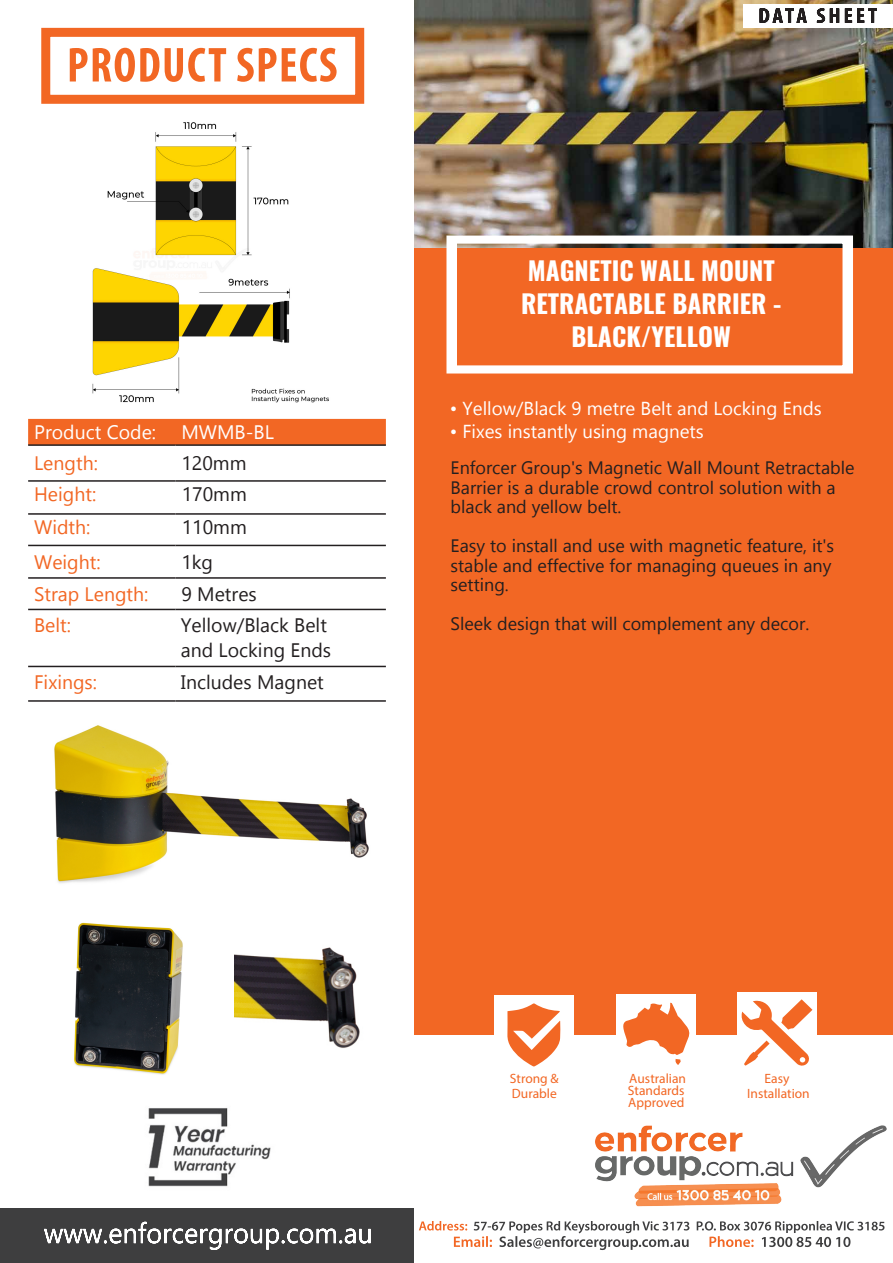
<style>
.page{position:relative;width:893px;height:1263px;background:#fff}
.page>*{position:absolute;margin:0;border:0;box-sizing:border-box;transform-origin:0 0}
.t1{font:700 25.5px/33.2px "Oswald";color:#fff;text-align:center}
.t2{font:19.5px "Gadugi";color:#231f20}
.t3{font:19.5px "Gadugi";color:#f26724}
.t4{font:19.5px "Gadugi";color:#fff}
.t5{font:18.75px "Gadugi";color:#fff}
.t6{font:18px/19.5px "Gadugi";color:#231f20}
.t7{font:13.5px/12px "Myriad Pro";color:#f26724;text-align:justify}
</style>
<div class="page">
<img style="left:92px;top:122px;width:237px;height:281px">
<img style="left:414px;top:0;width:479px;height:248px">
<div style="left:41px;top:28px;width:323px;height:76px;border:9px solid #f26724"></div>
<svg style="left:70px;top:48px;width:267px;height:34px"></svg>
<div style="left:0;top:1208px;width:413px;height:55px;background:#3e3e3f"></div>
<svg style="left:44px;top:1222px;width:327px;height:28px"></svg>
<svg style="left:419px;top:1221px;width:465px;height:29px"></svg>
<img style="left:564px;top:1125px;width:323px;height:102px">
<div style="left:414px;top:248px;width:479px;height:787px;background:#f26724"></div>
<div style="left:28px;top:419px;width:358px;height:25px;background:#f26724"></div>
<hr style="left:28px;top:444px;width:147px;height:2px;background:#231f20">
<hr style="left:175px;top:444px;width:211px;height:2px;background:#231f20">
<hr style="left:28px;top:480px;width:147px;height:2px;background:#231f20">
<hr style="left:175px;top:480px;width:211px;height:2px;background:#231f20">
<div style="left:617px;top:994px;width:79px;height:79px;background:#fff"></div>
<div style="left:495px;top:995px;width:79px;height:79px;background:#fff"></div>
<div style="left:737px;top:993px;width:80px;height:79px;background:#fff"></div>
<svg style="left:623px;top:1002px;width:67px;height:63px"></svg>
<svg style="left:507px;top:1003px;width:53px;height:63px"></svg>
<svg style="left:741px;top:999px;width:71px;height:67px"></svg>
<div style="left:743px;top:4px;width:150px;height:24px;background:#fff"></div>
<svg style="left:759px;top:8px;width:118px;height:15px"></svg>
<hr style="left:28px;top:545px;width:147px;height:1px;background:#231f20">
<hr style="left:175px;top:545px;width:211px;height:1px;background:#231f20">
<img style="left:74px;top:922px;width:109px;height:153px">
<hr style="left:28px;top:577px;width:147px;height:2px;background:#231f20">
<hr style="left:175px;top:577px;width:211px;height:2px;background:#231f20">
<div style="left:447px;top:235px;width:405px;height:139px;border:9px solid #fff"></div>
<img style="left:148px;top:1108px;width:123px;height:79px">
<hr style="left:28px;top:513px;width:147px;height:2px;background:#231f20">
<hr style="left:175px;top:513px;width:211px;height:2px;background:#231f20">
<hr style="left:28px;top:609px;width:147px;height:1px;background:#231f20">
<hr style="left:175px;top:609px;width:211px;height:1px;background:#231f20">
<hr style="left:28px;top:666px;width:147px;height:1px;background:#231f20">
<hr style="left:175px;top:666px;width:211px;height:1px;background:#231f20">
<hr style="left:28px;top:700px;width:147px;height:2px;background:#231f20">
<hr style="left:175px;top:700px;width:211px;height:2px;background:#231f20">
<img style="left:235px;top:947px;width:125px;height:101px">
<img style="left:54px;top:725px;width:315px;height:158px">
<h1 class="t1" style="left:521px;top:256px;width:262px">MAGNETIC WALL MOUNT<br>RETRACTABLE BARRIER -<br>BLACK/YELLOW</h1>
<p class="t4" style="left:34px;top:420px;width:124px">Product Code:</p>
<p class="t4" style="left:181px;top:420px;width:94px">MWMB-BL</p>
<p class="t5" style="left:450px;top:397px;width:373px">• Yellow/Black 9 metre Belt and Locking Ends</p>
<p class="t5" style="left:450px;top:420px;width:256px">• Fixes instantly using magnets</p>
<p class="t3" style="left:34px;top:451px;width:65px">Length:</p>
<p class="t2" style="left:181px;top:451px;width:67px">120mm</p>
<p class="t3" style="left:34px;top:482px;width:64px">Height:</p>
<p class="t2" style="left:182px;top:483px;width:67px">170mm</p>
<p class="t3" style="left:34px;top:515px;width:58px">Width:</p>
<p class="t2" style="left:182px;top:516px;width:67px">110mm</p>
<p class="t3" style="left:34px;top:550px;width:68px">Weight:</p>
<p class="t2" style="left:181px;top:550px;width:33px">1kg</p>
<p class="t3" style="left:34px;top:582px;width:116px">Strap Length:</p>
<p class="t2" style="left:181px;top:582px;width:77px">9 Metres</p>
<p class="t3" style="left:34px;top:613px;width:38px">Belt:</p>
<p class="t2" style="left:181px;top:613px;width:148px">Yellow/Black Belt</p>
<p class="t6" style="left:451px;top:458px;width:405px">Enforcer Group s' Magnetic Wall Mount Retractable<br>Barrier is a durable crowd control solution with a black and yellow belt.</p>
<p class="t6" style="left:451px;top:536px;width:385px">Easy to install and use with magnetic feature s'i t, stable and effective for managing queues in any setting.</p>
<p class="t6" style="left:451px;top:614px;width:360px">Sleek design that will complement any decor.</p>
<p class="t2" style="left:181px;top:638px;width:152px">and Locking Ends</p>
<p class="t3" style="left:34px;top:670px;width:64px">Fixings:</p>
<p class="t2" style="left:181px;top:670px;width:145px">Includes Magnet</p>
<p class="t7" style="left:510px;top:1072px;width:50px">Strong &amp;</p>
<p class="t7" style="left:512px;top:1087px;width:46px">Durable</p>
<p class="t7" style="left:628px;top:1072px;width:60px">Australian Standards Approved</p>
<p class="t7" style="left:765px;top:1072px;width:26px">Easy</p>
<p class="t7" style="left:747px;top:1087px;width:64px">Installation</p>
</div>
